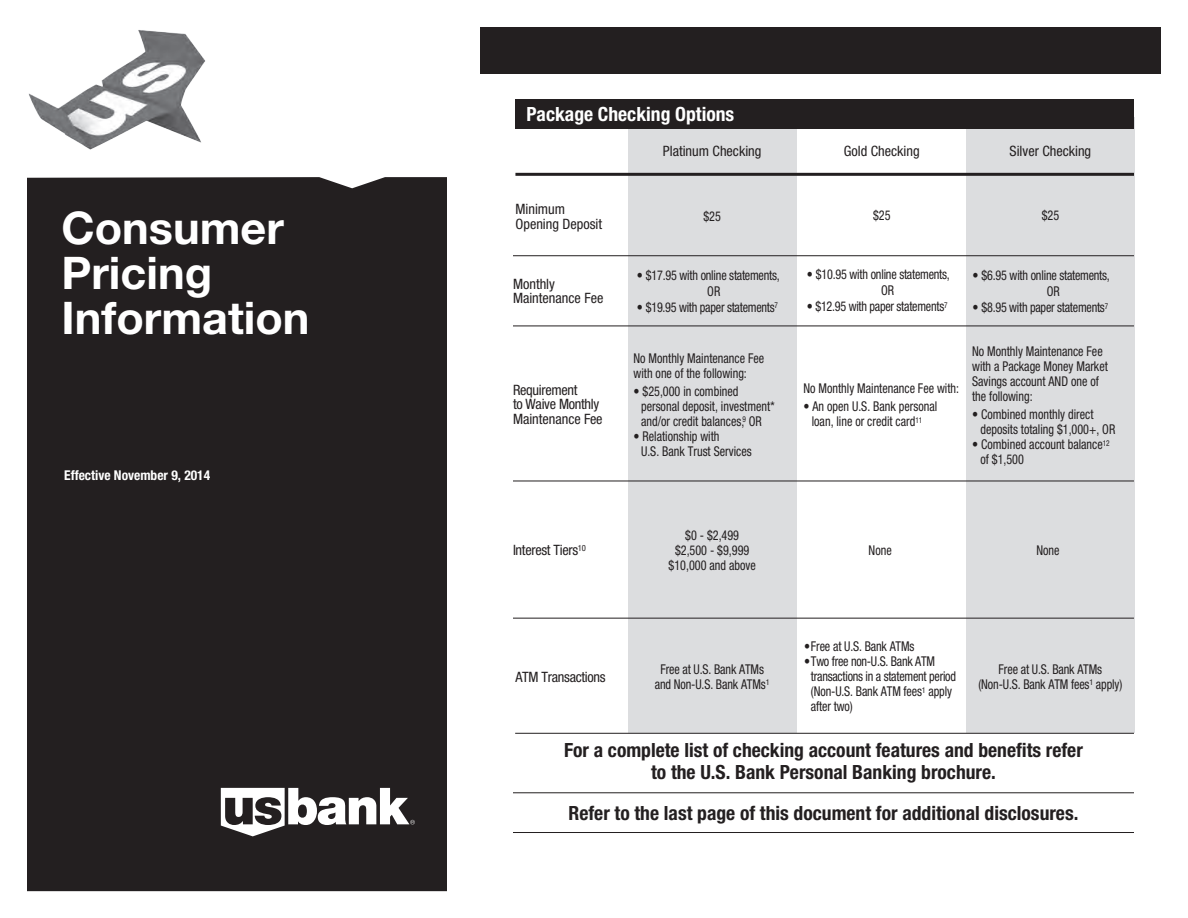
<style>
.page{position:relative;width:1188px;height:918px;background:#fff}
.page>*{position:absolute;margin:0;border:0;box-sizing:border-box;transform-origin:0 0}
.t1{font:700 45px/45px "Helvetica Neue";color:#fff}
.t2{font:700 condensed 19.65px/22.5px "Helvetica Neue";color:#231f20;text-align:center}
.t3{font:700 condensed 19.65px "Helvetica Neue";color:#fff}
.t4{font:condensed 14.25px/14.2px "Helvetica Neue";color:#231f20}
.t5{font:condensed 14.25px/14.2px "Helvetica Neue";letter-spacing:-.02em;color:#231f20}
.t6{font:condensed 13.5px/15px "Helvetica Neue";color:#231f20;scale:.9 1}
.t7{font:condensed 13.5px/15px "Helvetica Neue";letter-spacing:-.02em;color:#231f20;scale:.9 1}
.Headline{font:700 condensed 13.5px "Helvetica Neue";color:#fff}
.t8{font:condensed 8.55px "Helvetica Neue";color:#231f20}
</style>
<div class="page">
<div style="left:27px;top:177px;width:420px;height:714px;background:#231f20"></div>
<div style="left:481px;top:27px;width:680px;height:46px;background:#231f20"></div>
<div style="left:966px;top:118px;width:169px;height:615px;background:#dcdddf"></div>
<div style="left:628px;top:124px;width:169px;height:609px;background:#dcdddf"></div>
<hr style="left:515px;top:173px;width:619px;height:3px;background:#231f20">
<hr style="left:513px;top:255px;width:621px;height:1px;background:#231f20">
<hr style="left:513px;top:326px;width:621px;height:1px;background:#231f20">
<hr style="left:513px;top:618px;width:621px;height:1px;background:#231f20">
<hr style="left:515px;top:733px;width:619px;height:1px;background:#231f20">
<div style="left:515px;top:99px;width:619px;height:29px;background:#231f20"></div>
<hr style="left:513px;top:481px;width:621px;height:1px;background:#231f20">
<hr style="left:513px;top:792px;width:621px;height:1px;background:#231f20">
<hr style="left:513px;top:832px;width:621px;height:1px;background:#231f20">
<img style="left:29px;top:30px;width:177px;height:120px">
<svg style="left:221px;top:788px;width:194px;height:48px"></svg>
<p class="t1" style="left:61px;top:204px;width:250px">Consumer<br>Pricing<br>Information</p>
<p class="Headline" style="left:64px;top:467px;width:148px">Effective November 9, 2014</p>
<p class="t3" style="left:526px;top:102px;width:209px">Package Checking Options</p>
<p class="t4" style="left:515px;top:202px;width:88px">Minimum<br>Opening Deposit</p>
<p class="t4" style="left:513px;top:277px;width:92px">Monthly<br>Maintenance Fee</p>
<p class="t5" style="left:513px;top:383px;width:66px">Requirement</p>
<p class="t5" style="left:513px;top:397px;width:91px">to Waive Monthly<br>Maintenance Fee</p>
<p class="t4" style="left:663px;top:144px;width:100px">Platinum Checking</p>
<p class="t6" style="left:703px;top:208px;width:21px">$25</p>
<p class="t6" style="left:637px;top:268px;width:160px">• $17.95 with online statements,</p>
<p class="t6" style="left:707px;top:284px;width:16px">OR</p>
<p class="t7" style="left:637px;top:300px;width:158px">• $19.95 with paper statements<sup>7</sup></p>
<p class="t6" style="left:634px;top:350px;width:147px">No Monthly Maintenance Fee with one of the following:</p>
<p class="t6" style="left:641px;top:384px;width:150px;text-indent:-8px">• $25,000 in combined personal deposit, investment* and/or credit balances,<sup>9</sup> OR</p>
<p class="t6" style="left:641px;top:429px;width:124px;text-indent:-8px">• Relationship with<br>U.S. Bank Trust Services</p>
<p class="t4" style="left:844px;top:144px;width:77px">Gold Checking</p>
<p class="t4" style="left:1010px;top:144px;width:83px">Silver Checking</p>
<p class="t6" style="left:873px;top:208px;width:21px">$25</p>
<p class="t6" style="left:1042px;top:208px;width:21px">$25</p>
<p class="t6" style="left:807px;top:267px;width:160px">• $10.95 with online statements,</p>
<p class="t6" style="left:881px;top:283px;width:16px">OR</p>
<p class="t7" style="left:807px;top:299px;width:158px">• $12.95 with paper statements<sup>7</sup></p>
<p class="t6" style="left:804px;top:380px;width:174px">No Monthly Maintenance Fee with:</p>
<p class="t6" style="left:804px;top:399px;width:150px;text-align:center">• An open U.S. Bank personal loan, line or credit card<sup>11</sup></p>
<p class="t7" style="left:973px;top:268px;width:154px">• $6.95 with online statements,</p>
<p class="t6" style="left:1047px;top:284px;width:16px">OR</p>
<p class="t7" style="left:973px;top:300px;width:152px">• $8.95 with paper statements<sup>7</sup></p>
<p class="t6" style="left:972px;top:343px;width:152px">No Monthly Maintenance Fee with a Package Money Market<br>Savings account AND one of the following:</p>
<p class="t6" style="left:980px;top:407px;width:151px;text-indent:-8px">• Combined monthly direct deposits totaling $1,000+, OR</p>
<p class="t6" style="left:980px;top:437px;width:145px;text-indent:-8px">• Combined account balance<sup>12 </sup>of $1,500</p>
<p class="t6" style="left:685px;top:528px;width:61px">$0 - $2,499</p>
<p class="t6" style="left:675px;top:543px;width:84px">$2,500 - $9,999</p>
<p class="t6" style="left:669px;top:558px;width:98px">$10,000 and above</p>
<p class="t5" style="left:513px;top:543px;width:67px">Interest Tiers</p>
<p class="t6" style="left:869px;top:542px;width:27px">None</p>
<p class="t6" style="left:1036px;top:543px;width:27px">None</p>
<p class="t8" style="left:578px;top:544px;width:10px">10</p>
<p class="t5" style="left:515px;top:670px;width:92px">ATM Transactions</p>
<p class="t6" style="left:655px;top:662px;width:129px;text-align:center">Free at U.S. Bank ATMs and Non-U.S. Bank ATMs<sup>1</sup></p>
<p class="t6" style="left:804px;top:639px;width:124px">•Free at U.S. Bank ATMs</p>
<p class="t7" style="left:811px;top:654px;width:163px;text-indent:-7px">•Two free non-U.S. Bank ATM transactions in a statement period (Non-U.S. Bank ATM fees<sup>1</sup> apply after two)</p>
<p class="t6" style="left:999px;top:662px;width:117px">Free at U.S. Bank ATMs</p>
<p class="t6" style="left:978px;top:677px;width:161px">(Non-U.S. Bank ATM fees<sup>1</sup> apply)</p>
<p class="t2" style="left:564px;top:738px;width:520px">For a complete list of checking account features and benefits refer to the U.S. Bank Personal Banking brochure.</p>
<p class="t2" style="left:569px;top:801px;width:511px">Refer to the last page of this document for additional disclosures.</p>
</div>
